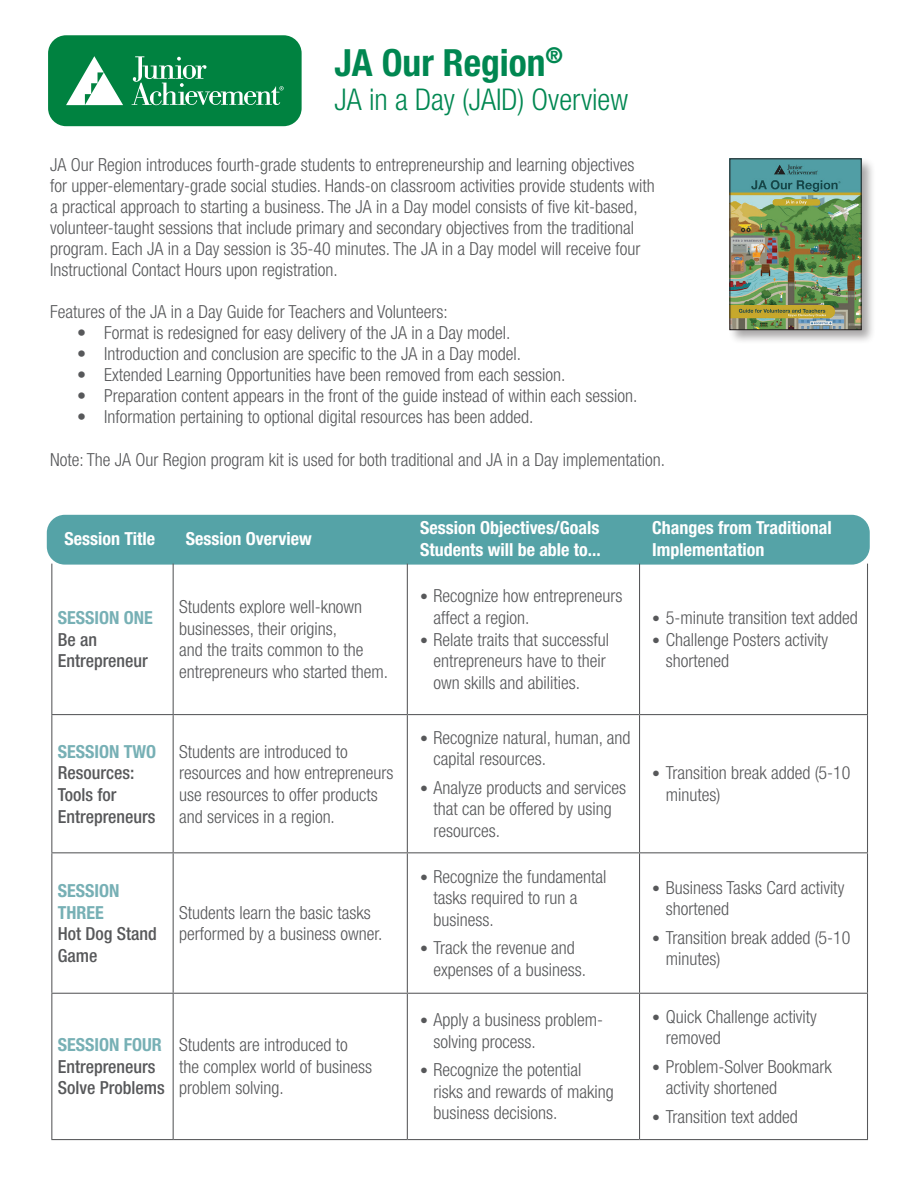
<style>
.page{position:relative;width:918px;height:1188px;background:#fff}
.page>*{position:absolute;margin:0;border:0;box-sizing:border-box;transform-origin:0 0}
.t1{font:700 condensed 37.5px "Helvetica Neue LT Std";color:#008751}
.t2{font:300 condensed 30px "Helvetica Neue LT Std";color:#008751}
.t3{font:300 condensed 18px/21.6px "Helvetica Neue LT Std";color:#57585a}
.t4{font:700 condensed 18px/21.6px "Helvetica Neue LT Std";color:#fff}
.t5{font:500 condensed 18px/21.6px "Helvetica Neue LT Std";color:#57585a}
.t6{font:700 condensed 18px/21.6px "Helvetica Neue LT Std";color:#77b0b5}
.s1{font-size:15.75px}
</style>
<div class="page">
<div style="left:47px;top:515px;width:823px;height:50px;background:#55a3a7;border-radius:18px"></div>
<div style="left:48px;top:35px;width:254px;height:91px;background:#008240;border-radius:18px"></div>
<svg style="left:132px;top:56px;width:152px;height:49px"></svg>
<svg style="left:66px;top:56px;width:57px;height:49px"></svg>
<div style="left:728px;top:157px;width:148px;height:188px;background:#231f20;opacity:.4"></div>
<img style="left:732px;top:161px;width:127px;height:167px">
<hr style="left:51px;top:564px;width:1px;height:150px;background:#57585a">
<hr style="left:173px;top:564px;width:1px;height:150px;background:#57585a">
<hr style="left:407px;top:564px;width:1px;height:150px;background:#57585a">
<hr style="left:639px;top:564px;width:1px;height:150px;background:#57585a">
<hr style="left:867px;top:564px;width:1px;height:150px;background:#57585a">
<hr style="left:640px;top:714px;width:228px;height:1px;background:#57585a">
<hr style="left:639px;top:715px;width:1px;height:137px;background:#57585a">
<hr style="left:867px;top:715px;width:1px;height:137px;background:#57585a">
<hr style="left:51px;top:714px;width:122px;height:1px;background:#57585a">
<hr style="left:51px;top:715px;width:1px;height:137px;background:#57585a">
<hr style="left:173px;top:714px;width:234px;height:1px;background:#57585a">
<hr style="left:173px;top:715px;width:1px;height:137px;background:#57585a">
<hr style="left:407px;top:714px;width:233px;height:1px;background:#57585a">
<hr style="left:51px;top:853px;width:1px;height:140px;background:#57585a">
<hr style="left:173px;top:853px;width:1px;height:140px;background:#57585a">
<hr style="left:407px;top:715px;width:1px;height:137px;background:#57585a">
<hr style="left:407px;top:853px;width:1px;height:140px;background:#57585a">
<hr style="left:640px;top:852px;width:228px;height:1px;background:#57585a">
<hr style="left:639px;top:853px;width:1px;height:140px;background:#57585a">
<hr style="left:867px;top:853px;width:1px;height:140px;background:#57585a">
<hr style="left:51px;top:852px;width:122px;height:1px;background:#57585a">
<hr style="left:173px;top:852px;width:234px;height:1px;background:#57585a">
<hr style="left:407px;top:852px;width:233px;height:1px;background:#57585a">
<hr style="left:51px;top:993px;width:122px;height:1px;background:#57585a">
<hr style="left:51px;top:994px;width:1px;height:145px;background:#57585a">
<hr style="left:173px;top:993px;width:234px;height:1px;background:#57585a">
<hr style="left:173px;top:994px;width:1px;height:145px;background:#57585a">
<hr style="left:407px;top:993px;width:233px;height:1px;background:#57585a">
<hr style="left:407px;top:994px;width:1px;height:145px;background:#57585a">
<hr style="left:640px;top:993px;width:228px;height:1px;background:#57585a">
<hr style="left:639px;top:994px;width:1px;height:145px;background:#57585a">
<hr style="left:867px;top:994px;width:1px;height:145px;background:#57585a">
<hr style="left:51px;top:1139px;width:122px;height:1px;background:#57585a">
<hr style="left:640px;top:1139px;width:228px;height:1px;background:#57585a">
<hr style="left:173px;top:1139px;width:234px;height:1px;background:#57585a">
<hr style="left:407px;top:1139px;width:233px;height:1px;background:#57585a">
<p class="t1" style="left:335px;top:40px;width:230px">JA Our Region<sup>®</sup></p>
<p class="t2" style="left:335px;top:83px;width:295px">JA in a Day (JAID) Overview</p>
<p class="t3" style="left:50px;top:154px;width:606px;line-height:21px">JA Our Region introduces fourth-grade students to entrepreneurship and learning objectives for upper-elementary-grade social studies. Hands-on classroom activities provide students with a practical approach to starting a business. The JA in a Day model consists of five kit-based, volunteer-taught sessions that include primary and secondary objectives from the traditional program. Each JA in a Day session is 35-40 minutes. The JA in a Day model will receive four Instructional Contact Hours upon registration.</p>
<p class="t3" style="left:50px;top:301px;width:399px">Features of the JA in a Day Guide for Teachers and Volunteers:</p>
<p class="t3" style="left:77px;top:322px;width:435px">• Format is redesigned for easy delivery of the JA in a Day model.</p>
<p class="t3" style="left:77px;top:343px;width:445px">• Introduction and conclusion are specific to the JA in a Day model.</p>
<p class="t3" style="left:77px;top:364px;width:490px">• Extended Learning Opportunities have been removed from each session.</p>
<p class="t3" style="left:77px;top:385px;width:562px">• Preparation content appears in the front of the guide instead of within each session.</p>
<p class="t3" style="left:77px;top:406px;width:458px">• Information pertaining to optional digital resources has been added.</p>
<p class="t3" style="left:50px;top:449px;width:616px">Note: The JA Our Region program kit is used for both traditional and JA in a Day implementation.</p>
<p class="t4" style="left:65px;top:528px;width:92px">Session Title</p>
<p class="t4" style="left:186px;top:528px;width:127px">Session Overview</p>
<p class="t4" style="left:420px;top:517px;width:181px">Session Objectives/Goals</p>
<p class="t4" style="left:420px;top:538px;width:182px">Students will be able to...</p>
<p class="t6" style="left:58px;top:607px;width:96px">SESSION ONE</p>
<p class="t5" style="left:58px;top:628px;width:41px">Be an</p>
<p class="t5" style="left:58px;top:650px;width:92px">Entrepreneur</p>
<p class="t3" style="left:179px;top:596px;width:210px">Students explore well-known businesses, their origins,<br>and the traits common to the entrepreneurs who started them.</p>
<p class="t3" style="left:434px;top:585px;width:190px;text-indent:-14px"><span class="s1">•</span> Recognize how entrepreneurs affect a region.</p>
<p class="t3" style="left:434px;top:628px;width:177px;text-indent:-14px"><span class="s1">•</span> Relate traits that successful entrepreneurs have to their own skills and abilities.</p>
<p class="t6" style="left:58px;top:740px;width:100px">SESSION TWO</p>
<p class="t5" style="left:58px;top:762px;width:99px">Resources:<br>Tools for<br>Entrepreneurs</p>
<p class="t6" style="left:58px;top:880px;width:63px">SESSION<br>THREE</p>
<p class="t5" style="left:58px;top:923px;width:100px">Hot Dog Stand<br>Game</p>
<p class="t3" style="left:179px;top:740px;width:216px">Students are introduced to resources and how entrepreneurs use resources to offer products and services in a region.</p>
<p class="t3" style="left:179px;top:901px;width:205px">Students learn the basic tasks performed by a business owner.</p>
<p class="t6" style="left:58px;top:1034px;width:106px">SESSION FOUR</p>
<p class="t5" style="left:58px;top:1055px;width:108px">Entrepreneurs<br>Solve Problems</p>
<p class="t3" style="left:179px;top:1034px;width:194px">Students are introduced to the complex world of business problem solving.</p>
<p class="t3" style="left:434px;top:726px;width:198px;text-indent:-14px"><span class="s1">•</span> Recognize natural, human, and capital resources.</p>
<p class="t3" style="left:434px;top:776px;width:194px;text-indent:-14px"><span class="s1">•</span> Analyze products and services that can be offered by using resources.</p>
<p class="t3" style="left:434px;top:866px;width:174px;text-indent:-14px"><span class="s1">•</span> Recognize the fundamental tasks required to run a business.</p>
<p class="t3" style="left:434px;top:937px;width:154px;text-indent:-14px"><span class="s1">•</span> Track the revenue and expenses of a business.</p>
<p class="t3" style="left:434px;top:1009px;width:171px;text-indent:-14px"><span class="s1">•</span> Apply a business problem&shy;solving process.</p>
<p class="t3" style="left:434px;top:1059px;width:182px;text-indent:-14px"><span class="s1">•</span> Recognize the potential risks and rewards of making business decisions.</p>
<p class="t4" style="left:652px;top:517px;width:181px">Changes from Traditional<br>Implementation</p>
<p class="t3" style="left:652px;top:607px;width:207px"><span class="s1">•</span> 5-minute transition text added</p>
<p class="t3" style="left:666px;top:628px;width:164px;text-indent:-14px"><span class="s1">•</span> Challenge Posters activity shortened</p>
<p class="t3" style="left:666px;top:762px;width:186px;text-indent:-14px"><span class="s1">•</span> Transition break added (5-10 minutes)</p>
<p class="t3" style="left:666px;top:876px;width:180px;text-indent:-14px"><span class="s1">•</span> Business Tasks Card activity shortened</p>
<p class="t3" style="left:666px;top:926px;width:186px;text-indent:-14px"><span class="s1">•</span> Transition break added (5-10 minutes)</p>
<p class="t3" style="left:666px;top:1006px;width:153px;text-indent:-14px"><span class="s1">•</span> Quick Challenge activity removed</p>
<p class="t3" style="left:666px;top:1056px;width:167px;text-indent:-14px"><span class="s1">•</span> Problem-Solver Bookmark activity shortened</p>
<p class="t3" style="left:652px;top:1105px;width:147px"><span class="s1">•</span> Transition text added</p>
</div>
